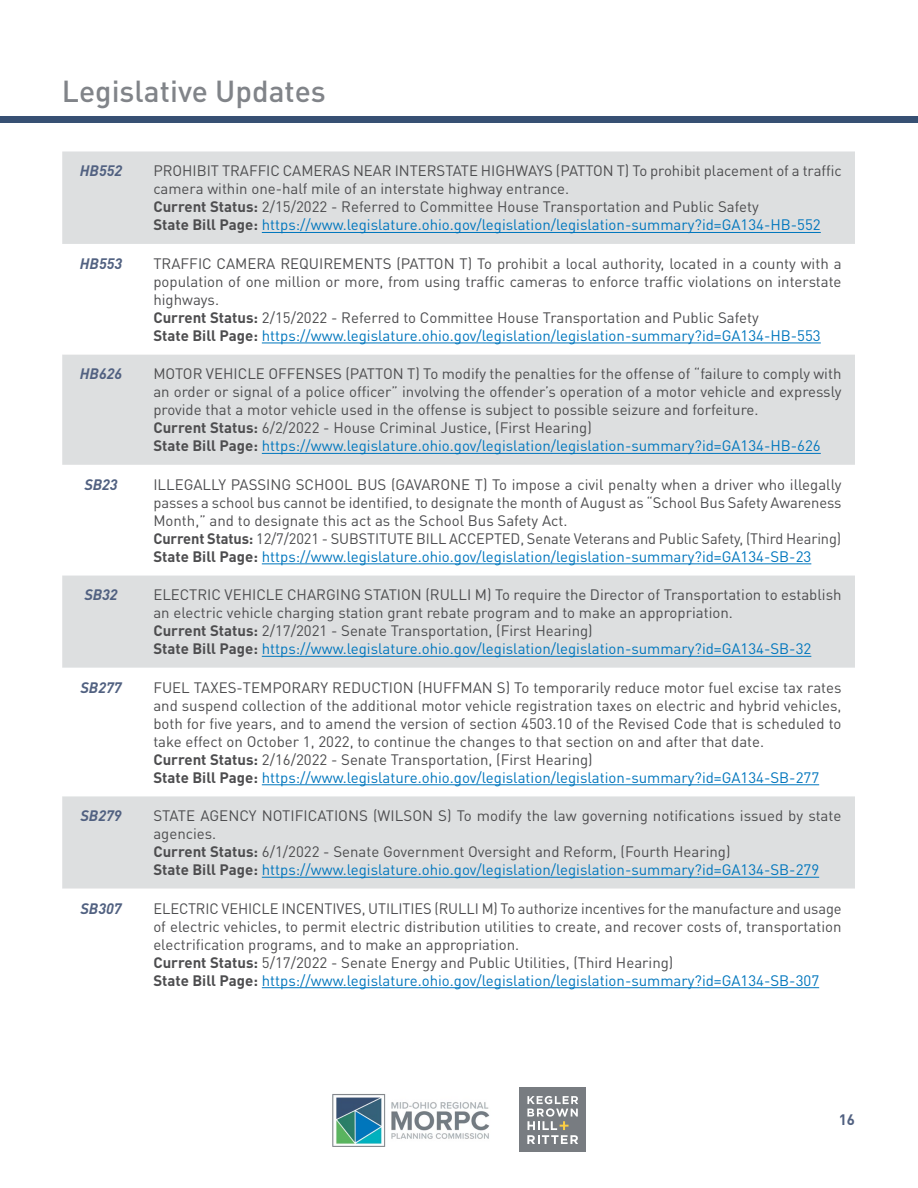
<style>
.page{position:relative;width:918px;height:1188px;background:#fff}
.page>*{position:absolute;margin:0;border:0;box-sizing:border-box;transform-origin:0 0}
.t1{font:500 30px "DIN Pro";color:#818489}
.t2{font:15px/18px "DIN Pro";color:#4d4d4f}
.t3{font:italic 700 15px "DIN Pro";color:#516181}
.t4{font:700 15px "DIN Pro";color:#516181}
.s1{font-weight:700}
.s2{color:#0076bd}
</style>
<div class="page">
<div style="left:520px;top:1088px;width:66px;height:64px;background:#787c81"></div>
<svg style="left:527px;top:1096px;width:51px;height:48px"></svg>
<img style="left:332px;top:1094px;width:158px;height:53px">
<div style="left:0;top:116px;width:918px;height:7px;background:#375073"></div>
<div style="left:62px;top:152px;width:793px;height:92px;background:#dddfe0"></div>
<svg style="left:62px;top:342px;width:793px;height:647px"></svg>
<hr style="left:262px;top:232px;width:559px;height:1px;background:#0076bd">
<hr style="left:262px;top:343px;width:559px;height:1px;background:#0076bd">
<hr style="left:262px;top:453px;width:559px;height:1px;background:#0076bd">
<hr style="left:262px;top:563px;width:549px;height:1px;background:#0076bd">
<hr style="left:262px;top:656px;width:549px;height:1px;background:#0076bd">
<hr style="left:262px;top:784px;width:557px;height:1px;background:#0076bd">
<hr style="left:262px;top:877px;width:557px;height:1px;background:#0076bd">
<hr style="left:262px;top:987px;width:557px;height:1px;background:#0076bd">
<h1 class="t1" style="left:62px;top:71px;width:265px">Legislative Updates</h1>
<p class="t3" style="left:80px;top:159px;width:44px">HB552</p>
<p class="t2" style="left:153px;top:161px;width:690px">PROHIBIT TRAFFIC CAMERAS NEAR INTERSTATE HIGHWAYS (PATTON T) To prohibit placement of a traffic camera within one-half mile of an interstate highway entrance.<br><span class="s1">Current Status:</span> 2/15/2022 - Referred to Committee House Transportation and Public Safety<br><span class="s1">State Bill Page:</span> <span class="s2">https://www.legislature.ohio.gov/legislation/legislation-summary?id=GA134-HB-552</span></p>
<p class="t3" style="left:80px;top:251px;width:44px">HB553</p>
<p class="t2" style="left:153px;top:254px;width:690px">TRAFFIC CAMERA REQUIREMENTS (PATTON T) To prohibit a local authority, located in a county with a population of one million or more, from using traffic cameras to enforce traffic violations on interstate highways.<br><span class="s1">Current Status:</span> 2/15/2022 - Referred to Committee House Transportation and Public Safety<br><span class="s1">State Bill Page:</span> <span class="s2">https://www.legislature.ohio.gov/legislation/legislation-summary?id=GA134-HB-553</span></p>
<p class="t3" style="left:80px;top:362px;width:44px">HB626</p>
<p class="t2" style="left:153px;top:364px;width:690px">MOTOR VEHICLE OFFENSES (PATTON T) To modify the penalties for the offense of “failure to comply with an order or signal of a police officer” involving the offender’s operation of a motor vehicle and expressly provide that a motor vehicle used in the offense is subject to possible seizure and forfeiture.<br><span class="s1">Current Status:</span> 6/2/2022 - House Criminal Justice, (First Hearing)<br><span class="s1">State Bill Page:</span> <span class="s2">https://www.legislature.ohio.gov/legislation/legislation-summary?id=GA134-HB-626</span></p>
<p class="t3" style="left:84px;top:472px;width:35px">SB23</p>
<p class="t2" style="left:153px;top:475px;width:690px">ILLEGALLY PASSING SCHOOL BUS (GAVARONE T) To impose a civil penalty when a driver who illegally passes a school bus cannot be identified, to designate the month of August as “School Bus Safety Awareness Month,” and to designate this act as the School Bus Safety Act.<br><span class="s1">Current Status:</span> 12/7/2021 - SUBSTITUTE BILL ACCEPTED, Senate Veterans and Public Safety, (Third Hearing)<br><span class="s1">State Bill Page:</span> <span class="s2">https://www.legislature.ohio.gov/legislation/legislation-summary?id=GA134-SB-23</span></p>
<p class="t3" style="left:84px;top:583px;width:35px">SB32</p>
<p class="t2" style="left:153px;top:585px;width:690px">ELECTRIC VEHICLE CHARGING STATION (RULLI M) To require the Director of Transportation to establish an electric vehicle charging station grant rebate program and to make an appropriation.<br><span class="s1">Current Status:</span> 2/17/2021 - Senate Transportation, (First Hearing)<br><span class="s1">State Bill Page:</span> <span class="s2">https://www.legislature.ohio.gov/legislation/legislation-summary?id=GA134-SB-32</span></p>
<p class="t3" style="left:81px;top:675px;width:43px">SB277</p>
<p class="t2" style="left:153px;top:678px;width:690px">FUEL TAXES-TEMPORARY REDUCTION (HUFFMAN S) To temporarily reduce motor fuel excise tax rates and suspend collection of the additional motor vehicle registration taxes on electric and hybrid vehicles, both for five years, and to amend the version of section 4503.10 of the Revised Code that is scheduled to take effect on October 1, 2022, to continue the changes to that section on and after that date.<br><span class="s1">Current Status:</span> 2/16/2022 - Senate Transportation, (First Hearing)<br><span class="s1">State Bill Page:</span> <span class="s2">https://www.legislature.ohio.gov/legislation/legislation-summary?id=GA134-SB-277</span></p>
<p class="t3" style="left:81px;top:803px;width:43px">SB279</p>
<p class="t2" style="left:153px;top:806px;width:690px">STATE AGENCY NOTIFICATIONS (WILSON S) To modify the law governing notifications issued by state agencies.<br><span class="s1">Current Status:</span> 6/1/2022 - Senate Government Oversight and Reform, (Fourth Hearing)<br><span class="s1">State Bill Page:</span> <span class="s2">https://www.legislature.ohio.gov/legislation/legislation-summary?id=GA134-SB-279</span></p>
<p class="t3" style="left:81px;top:896px;width:43px">SB307</p>
<p class="t2" style="left:153px;top:899px;width:690px">ELECTRIC VEHICLE INCENTIVES, UTILITIES (RULLI M) To authorize incentives for the manufacture and usage of electric vehicles, to permit electric distribution utilities to create, and recover costs of, transportation electrification programs, and to make an appropriation.<br><span class="s1">Current Status:</span> 5/17/2022 - Senate Energy and Public Utilities, (Third Hearing)<br><span class="s1">State Bill Page:</span> <span class="s2">https://www.legislature.ohio.gov/legislation/legislation-summary?id=GA134-SB-307</span></p>
<p class="t4" style="left:839px;top:1110px;width:18px">16</p>
</div>
